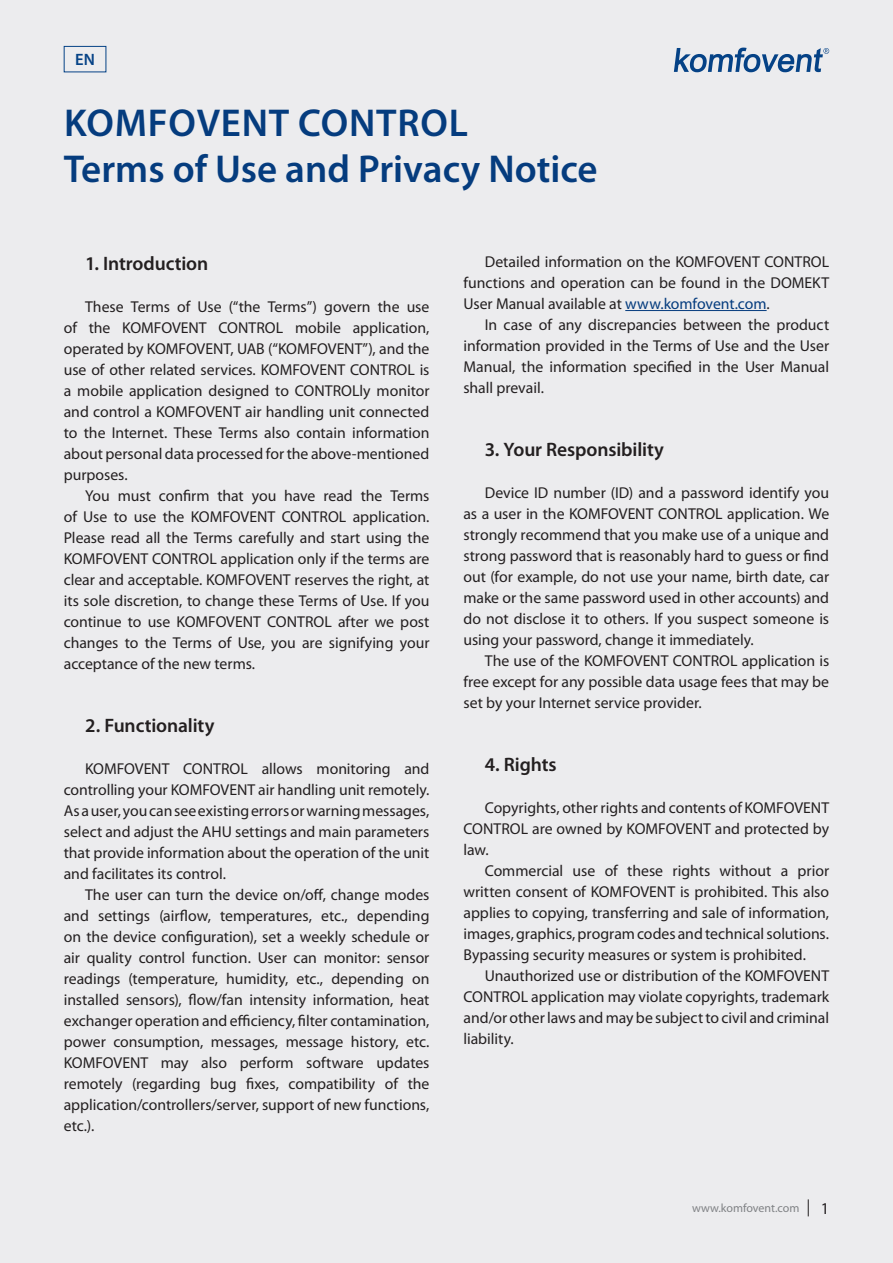
<style>
.page{position:relative;width:893px;height:1263px;background:#ececee}
.page>*{position:absolute;margin:0;border:0;box-sizing:border-box;transform-origin:0 0}
.Virselio_antraste{font:600 39px/46.8px "Myriad Pro";color:#053c7e}
.Antraštė_2{font:600 19.5px "Myriad Pro";letter-spacing:-.005em;color:#231f20}
.Tekstas{font:600 16.5px "Myriad Pro";color:#054286}
.t1{font:16.5px "Myriad Pro";color:#231f20}
.Tekstas_EN{font:15.75px/21px "Myriad Pro";letter-spacing:-.005em;color:#231f20;text-align:justify}
.t2{font:12px "Myriad Pro";color:#808285}
.s1{color:#053c7e}
</style>
<div class="page">
<svg style="left:674px;top:48px;width:155px;height:24px"></svg>
<svg style="left:808px;top:1199px;width:1px;height:17px"></svg>
<hr style="left:625px;top:310px;width:142px;height:1px;background:#053c7e">
<div style="left:64px;top:46px;width:42px;height:26px;border:1px solid #054286"></div>
<p class="Tekstas" style="left:75px;top:49px;width:21px">EN</p>
<p class="Virselio_antraste" style="left:64px;top:98px;width:535px">KOMFOVENT CONTROL<br>Terms of Use and Privacy Notice</p>
<p class="Antraštė_2" style="left:85px;top:251px;width:125px">1. Introduction</p>
<p class="Tekstas_EN" style="left:64px;top:296px;width:367px;text-indent:21px">These Terms of Use (“the Terms”) govern the use of the KOMFOVENT CONTROL mobile application, operated by KOMFOVENT, UAB (“KOMFOVENT”), and the use of other related services. KOMFOVENT CONTROL is a mobile application designed to CONTROLly monitor and control a KOMFOVENT air handling unit connected to the Internet. These Terms also contain information about personal data processed for the above-mentioned purposes.</p>
<p class="Tekstas_EN" style="left:64px;top:485px;width:367px;text-indent:21px">You must confirm that you have read the Terms of Use to use the KOMFOVENT CONTROL application.<br>Please read all the Terms carefully and start using the KOMFOVENT CONTROL application only if the terms are clear and acceptable. KOMFOVENT reserves the right, at its sole discretion, to change these Terms of Use. If you continue to use KOMFOVENT CONTROL after we post changes to the Terms of Use, you are signifying your acceptance of the new terms.</p>
<p class="Antraštė_2" style="left:85px;top:713px;width:131px">2. Functionality</p>
<p class="Tekstas_EN" style="left:64px;top:758px;width:367px;text-indent:21px">KOMFOVENT CONTROL allows monitoring and controlling your KOMFOVENT air handling unit remotely.<br>As a user, you can see existing errors or warning messages, select and adjust the AHU settings and main parameters that provide information about the operation of the unit and facilitates its control.</p>
<p class="Tekstas_EN" style="left:64px;top:884px;width:367px;text-indent:21px">The user can turn the device on/off, change modes and settings (airflow, temperatures, etc., depending on the device configuration), set a weekly schedule or air quality control function. User can monitor: sensor readings (temperature, humidity, etc., depending on installed sensors), flow/fan intensity information, heat exchanger operation and efficiency, filter contamination, power consumption, messages, message history, etc.<br>KOMFOVENT may also perform software updates remotely (regarding bug fixes, compatibility of the application/controllers/server, support of new functions, etc.).</p>
<p class="Tekstas_EN" style="left:463px;top:251px;width:367px;text-indent:21px">Detailed information on the KOMFOVENT CONTROL functions and operation can be found in the DOMEKT User Manual available at <span class="s1">www.komfovent.com</span>.</p>
<p class="Tekstas_EN" style="left:463px;top:314px;width:367px;text-indent:21px">In case of any discrepancies between the product information provided in the Terms of Use and the User Manual, the information specified in the User Manual shall prevail.</p>
<p class="Antraštė_2" style="left:485px;top:437px;width:181px">3. Your Responsibility</p>
<p class="Tekstas_EN" style="left:463px;top:482px;width:367px;text-indent:21px">Device ID number (ID) and a password identify you as a user in the KOMFOVENT CONTROL application. We strongly recommend that you make use of a unique and strong password that is reasonably hard to guess or find out (for example, do not use your name, birth date, car make or the same password used in other accounts) and do not disclose it to others. If you suspect someone is using your password, change it immediately.</p>
<p class="Tekstas_EN" style="left:463px;top:650px;width:367px;text-indent:21px">The use of the KOMFOVENT CONTROL application is free except for any possible data usage fees that may be set by your Internet service provider.</p>
<p class="Antraštė_2" style="left:485px;top:752px;width:73px">4. Rights</p>
<p class="Tekstas_EN" style="left:463px;top:797px;width:367px;text-indent:21px">Copyrights, other rights and contents of KOMFOVENT CONTROL are owned by KOMFOVENT and protected by law.</p>
<p class="Tekstas_EN" style="left:463px;top:860px;width:367px;text-indent:21px">Commercial use of these rights without a prior written consent of KOMFOVENT is prohibited. This also applies to copying, transferring and sale of information, images, graphics, program codes and technical solutions.<br>Bypassing security measures or system is prohibited.</p>
<p class="Tekstas_EN" style="left:463px;top:965px;width:367px;text-indent:21px">Unauthorized use or distribution of the KOMFOVENT CONTROL application may violate copyrights, trademark and/or other laws and may be subject to civil and criminal liability.</p>
<p class="t2" style="left:692px;top:1201px;width:109px">www.komfovent.com</p>
<p class="t1" style="left:821px;top:1198px;width:10px">1</p>
</div>
